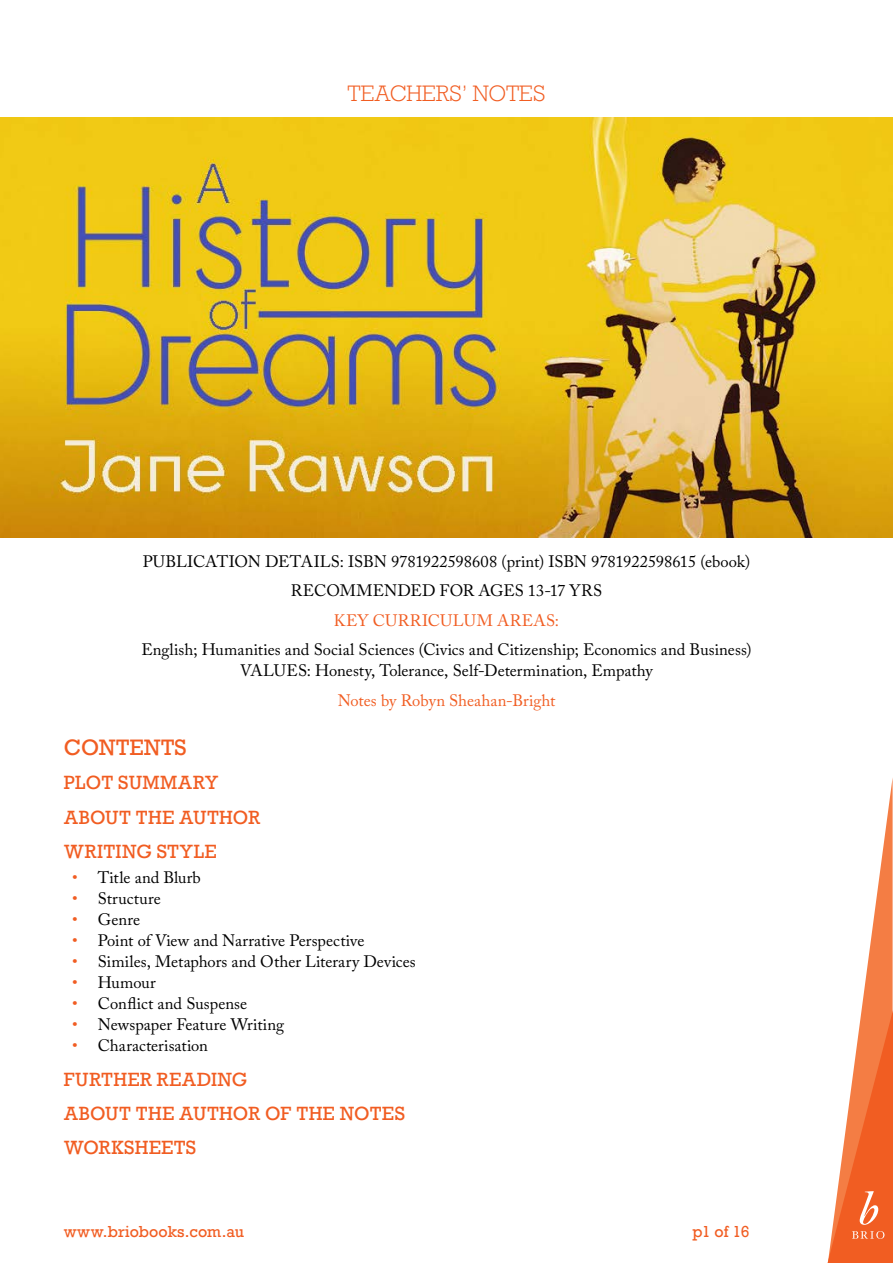
<style>
.page{position:relative;width:893px;height:1263px;background:#fff}
.page>*{position:absolute;margin:0;border:0;box-sizing:border-box;transform-origin:0 0}
.t1{font:300 21px "Rockwell Nova";color:#f15d22}
.t2{font:21px "Rockwell Nova";color:#f15d22}
.t3{font:18px/34.3px "Rockwell Nova";letter-spacing:.02em;color:#f15d22}
.t4{font:16.5px/29.5px "Adobe Caslon Pro";color:#000;text-align:center}
.t5{font:16.5px "Adobe Caslon Pro";letter-spacing:.005em;color:#f15d22}
.t6{font:15px "Rockwell Nova";letter-spacing:-.005em;color:#f15d22}
.s1{color:#f15d22}
</style>
<div class="page">
<svg style="left:827px;top:778px;width:66px;height:485px"></svg>
<img style="left:0;top:117px;width:893px;height:420px">
<p class="t1" style="left:348px;top:80px;width:199px">TEACHERS’ NOTES</p>
<p class="t4" style="left:143px;top:546px;width:609px">PUBLICATION DETAILS: ISBN 9781922598608 (print) ISBN 9781922598615 (ebook)<br>RECOMMENDED FOR AGES 13-17 YRS</p>
<p class="t5" style="left:334px;top:610px;width:227px">KEY CURRICULUM AREAS:</p>
<p class="t4" style="left:141px;top:639px;width:611px;line-height:21px">English; Humanities and Social Sciences (Civics and Citizenship; Economics and Business)<br>VALUES: Honesty, Tolerance, Self-Determination, Empathy</p>
<p class="t5" style="left:338px;top:690px;width:219px">Notes by Robyn Sheahan-Bright</p>
<p class="t2" style="left:64px;top:734px;width:124px">CONTENTS</p>
<p class="t3" style="left:64px;top:766px;width:198px">PLOT SUMMARY<br>ABOUT THE AUTHOR<br>WRITING STYLE</p>
<p class="t4" style="left:72px;top:863px;width:130px"><span class="s1">•</span> Title and Blurb</p>
<p class="t4" style="left:72px;top:884px;width:90px"><span class="s1">•</span> Structure</p>
<p class="t4" style="left:72px;top:905px;width:69px"><span class="s1">•</span> Genre</p>
<p class="t4" style="left:72px;top:926px;width:294px"><span class="s1">•</span> Point of View and Narrative Perspective</p>
<p class="t4" style="left:72px;top:947px;width:345px"><span class="s1">•</span> Similes, Metaphors and Other Literary Devices</p>
<p class="t4" style="left:72px;top:968px;width:85px"><span class="s1">•</span> Humour</p>
<p class="t4" style="left:72px;top:989px;width:176px"><span class="s1">•</span> Conflict and Suspense</p>
<p class="t4" style="left:72px;top:1010px;width:214px"><span class="s1">•</span> Newspaper Feature Writing</p>
<p class="t4" style="left:72px;top:1031px;width:137px"><span class="s1">•</span> Characterisation</p>
<p class="t3" style="left:64px;top:1062px;width:343px">FURTHER READING<br>ABOUT THE AUTHOR OF THE NOTES<br>WORKSHEETS</p>
<p class="t6" style="left:64px;top:1222px;width:182px">www.briobooks.com.au</p>
<p class="t6" style="left:693px;top:1222px;width:58px">p1 of 16</p>
</div>
